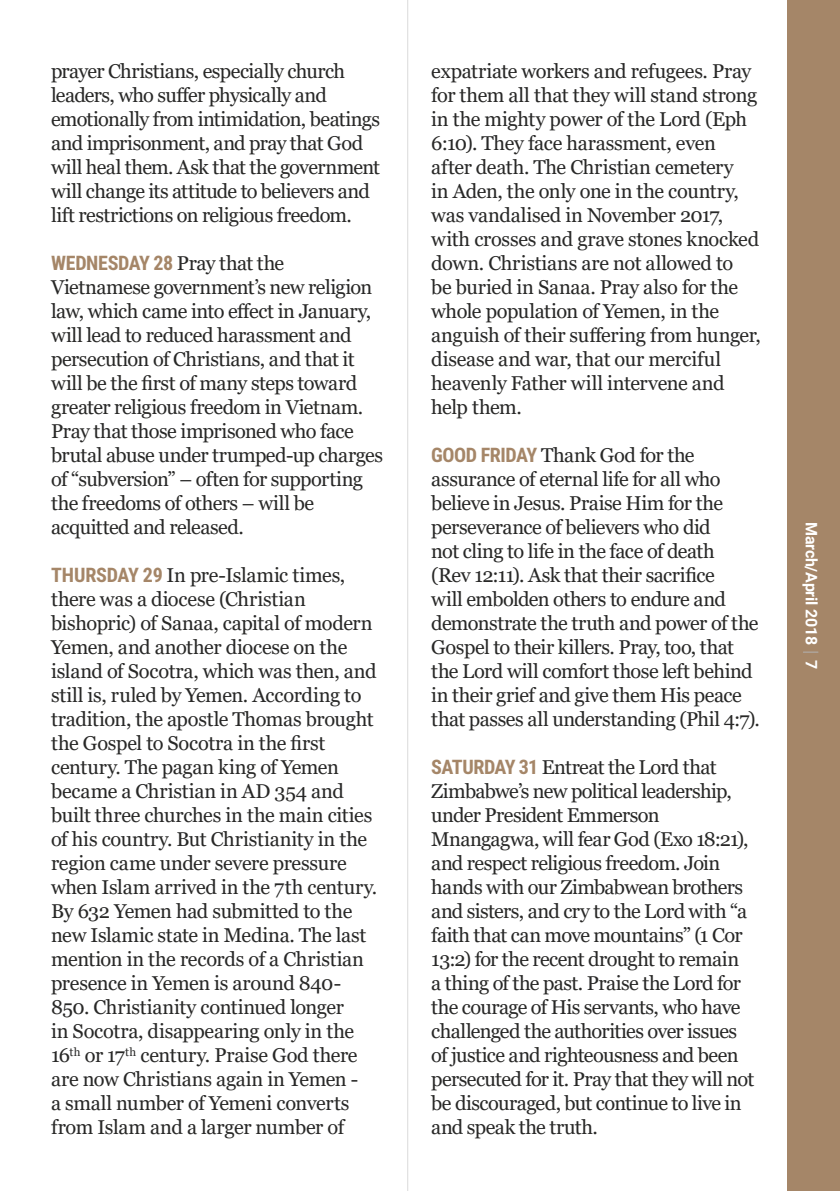
<style>
.page{position:relative;width:840px;height:1191px;background:#fff}
.page>*{position:absolute;margin:0;border:0;box-sizing:border-box;transform-origin:0 0}
.t1{font:20px/24px "Georgia";letter-spacing:-.025em;color:#282827}
.t2{font:700 20px "Roboto Condensed";letter-spacing:-.02em;color:#a58668}
.t3{font:700 16px "Roboto";letter-spacing:-.01em;color:#fff}
.s1{font-family:"Georgia";font-weight:400;color:#282827}
.s2{font-family:"Roboto Condensed";font-weight:700;color:#a58668}
</style>
<div class="page">
<div style="left:787px;top:0;width:52px;height:1191px;background:#a58668"></div>
<svg style="left:803px;top:651px;width:14px;height:1px"></svg>
<hr style="left:407px;top:0;width:1px;height:1191px;background:#dadada">
<p class="t1" style="left:51px;top:59px;width:330px">prayer Christians, especially church leaders, who suffer physically and emotionally from intimidation, beatings and imprisonment, and pray that God will heal them. Ask that the government will change its attitude to believers and lift restrictions on religious freedom.</p>
<p class="t2" style="left:51px;top:249px;width:234px">WEDNESDAY 28 <span class="s1">Pray that the</span></p>
<p class="t1" style="left:51px;top:275px;width:333px">Vietnamese government’s new religion law, which came into effect in January, will lead to reduced harassment and persecution of Christians, and that it will be the first of many steps toward greater religious freedom in Vietnam.<br>Pray that those imprisoned who face brutal abuse under trumped-up charges of “subversion” – often for supporting the freedoms of others – will be acquitted and released.</p>
<p class="t1" style="left:51px;top:563px;width:327px"><span class="s2">THURSDAY 29</span> In pre-Islamic times, there was a diocese (Christian bishopric) of Sanaa, capital of modern Yemen, and another diocese on the island of Socotra, which was then, and still is, ruled by Yemen. According to tradition, the apostle Thomas brought the Gospel to Socotra in the first century. The pagan king of Yemen became a Christian in AD 354 and built three churches in the main cities of his country. But Christianity in the region came under severe pressure when Islam arrived in the 7th century.<br>By 632 Yemen had submitted to the new Islamic state in Medina. The last mention in the records of a Christian presence in Yemen is around 840- 850. Christianity continued longer<br>in Socotra, disappearing only in the 16<sup>th</sup> or 17<sup>th</sup> century. Praise God there are now Christians again in Yemen -<br>a small number of Yemeni converts from Islam and a larger number of</p>
<p class="t1" style="left:431px;top:59px;width:331px">expatriate workers and refugees. Pray for them all that they will stand strong in the mighty power of the Lord (Eph 6:10). They face harassment, even after death. The Christian cemetery<br>in Aden, the only one in the country, was vandalised in November 2017, with crosses and grave stones knocked down. Christians are not allowed to<br>be buried in Sanaa. Pray also for the whole population of Yemen, in the anguish of their suffering from hunger, disease and war, that our merciful heavenly Father will intervene and help them.</p>
<p class="t1" style="left:431px;top:443px;width:330px"><span class="s2">GOOD FRIDAY</span> Thank God for the assurance of eternal life for all who believe in Jesus. Praise Him for the perseverance of believers who did<br>not cling to life in the face of death<br>(Rev 12:11). Ask that their sacrifice<br>will embolden others to endure and demonstrate the truth and power of the Gospel to their killers. Pray, too, that the Lord will comfort those left behind in their grief and give them His peace that passes all understanding (Phil 4:7).</p>
<p class="t1" style="left:431px;top:755px;width:324px"><span class="s2">SATURDAY 31</span> Entreat the Lord that Zimbabwe’s new political leadership, under President Emmerson Mnangagwa, will fear God (Exo 18:21), and respect religious freedom. Join hands with our Zimbabwean brothers and sisters, and cry to the Lord with “a faith that can move mountains” (1 Cor 13:2) for the recent drought to remain<br>a thing of the past. Praise the Lord for the courage of His servants, who have challenged the authorities over issues of justice and righteousness and been persecuted for it. Pray that they will not be discouraged, but continue to live in and speak the truth.</p>
<p class="t3" style="left:822px;top:522px;width:149px;rotate:90deg">March/April 2018 7</p>
</div>
